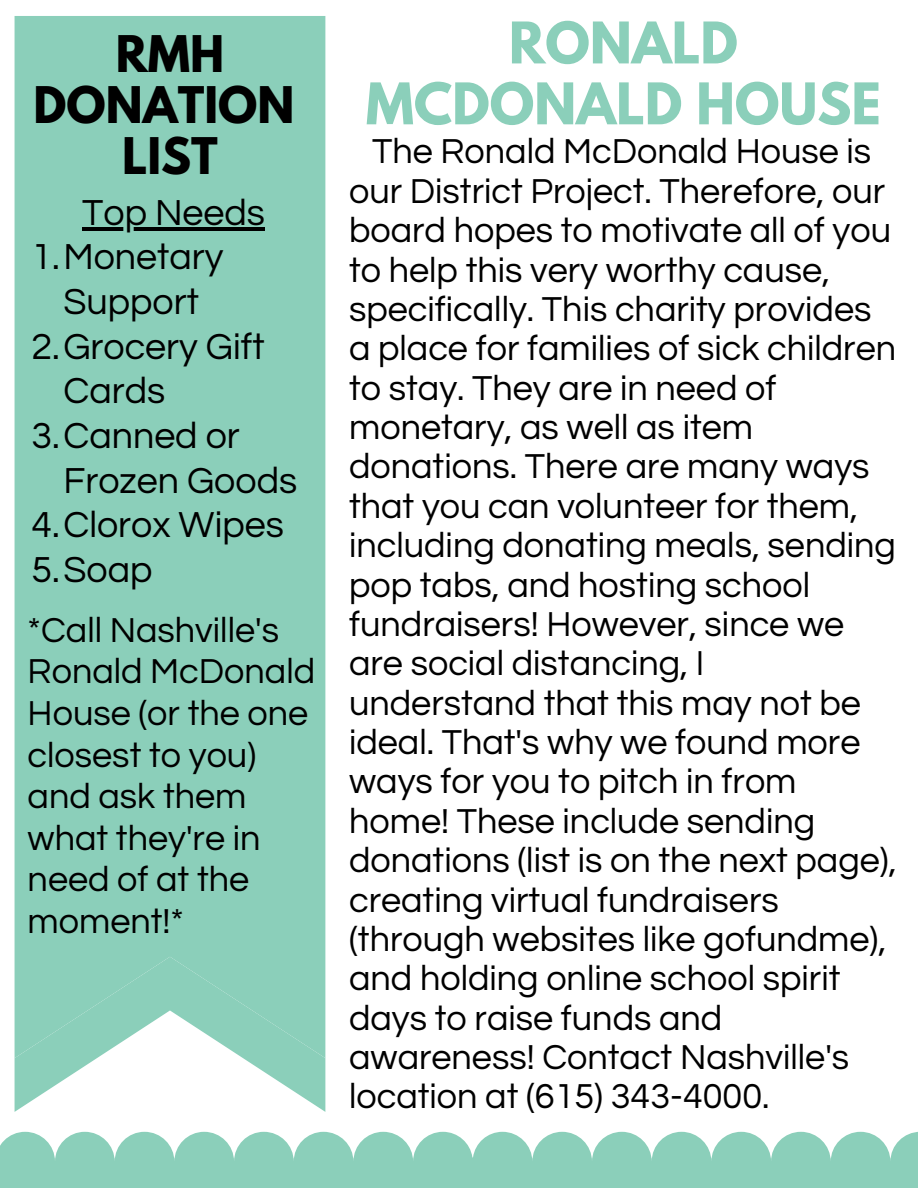
<style>
.page{position:relative;width:918px;height:1188px;background:#fff}
.page>*{position:absolute;margin:0;border:0;box-sizing:border-box;transform-origin:0 0}
.t1{font:700 50.85px/60.9px "League Spartan";color:#8bcfba;text-align:center}
.t2{font:700 44.7px/50.8px "League Spartan";color:#000;text-align:center}
.t3{font:37.65px "Questrial";color:#000}
.t4{font:36px/39.3px "Questrial";color:#000}
</style>
<div class="page">
<svg style="left:0;top:1132px;width:918px;height:56px;background:#97d4c1"></svg>
<svg style="left:15px;top:1058px;width:310px;height:54px"></svg>
<div style="left:15px;top:16px;width:310px;height:1042px;background:#8bcfba"></div>
<hr style="left:82px;top:227px;width:183px;height:4px;background:#000">
<p class="t2" style="left:33px;top:35px;width:262px">RMH<br>DONATION<br>LIST</p>
<p class="t3" style="left:82px;top:194px;width:184px">Top Needs</p>
<p class="t3" style="left:31px;top:239px;width:194px">1.Monetary</p>
<p class="t3" style="left:63px;top:283px;width:137px">Support</p>
<p class="t3" style="left:31px;top:328px;width:235px">2.Grocery Gift</p>
<p class="t3" style="left:63px;top:373px;width:103px">Cards</p>
<p class="t3" style="left:31px;top:417px;width:210px">3.Canned or</p>
<p class="t3" style="left:63px;top:462px;width:235px">Frozen Goods</p>
<p class="t3" style="left:31px;top:507px;width:254px">4.Clorox Wipes</p>
<p class="t3" style="left:31px;top:551px;width:123px">5.Soap</p>
<p class="t4" style="left:28px;top:610px;width:289px;line-height:41.7px">*Call Nashville's<br>Ronald McDonald<br>House (or the one closest to you) and ask them what they're in need of at the moment!*</p>
<h1 class="t1" style="left:366px;top:19px;width:517px">RONALD<br>MCDONALD HOUSE</h1>
<p class="t4" style="left:349px;top:133px;width:549px;text-indent:23px">The Ronald McDonald House is our District Project. Therefore, our board hopes to motivate all of you to help this very worthy cause, specifically. This charity provides a place for families of sick children to stay. They are in need of monetary, as well as item donations. There are many ways that you can volunteer for them, including donating meals, sending pop tabs, and hosting school fundraisers! However, since we are social distancing, I understand that this may not be ideal. That's why we found more ways for you to pitch in from home! These include sending donations (list is on the next page), creating virtual fundraisers (through websites like gofundme), and holding online school spirit days to raise funds and awareness! Contact Nashville's location at (615) 343-4000.</p>
</div>
